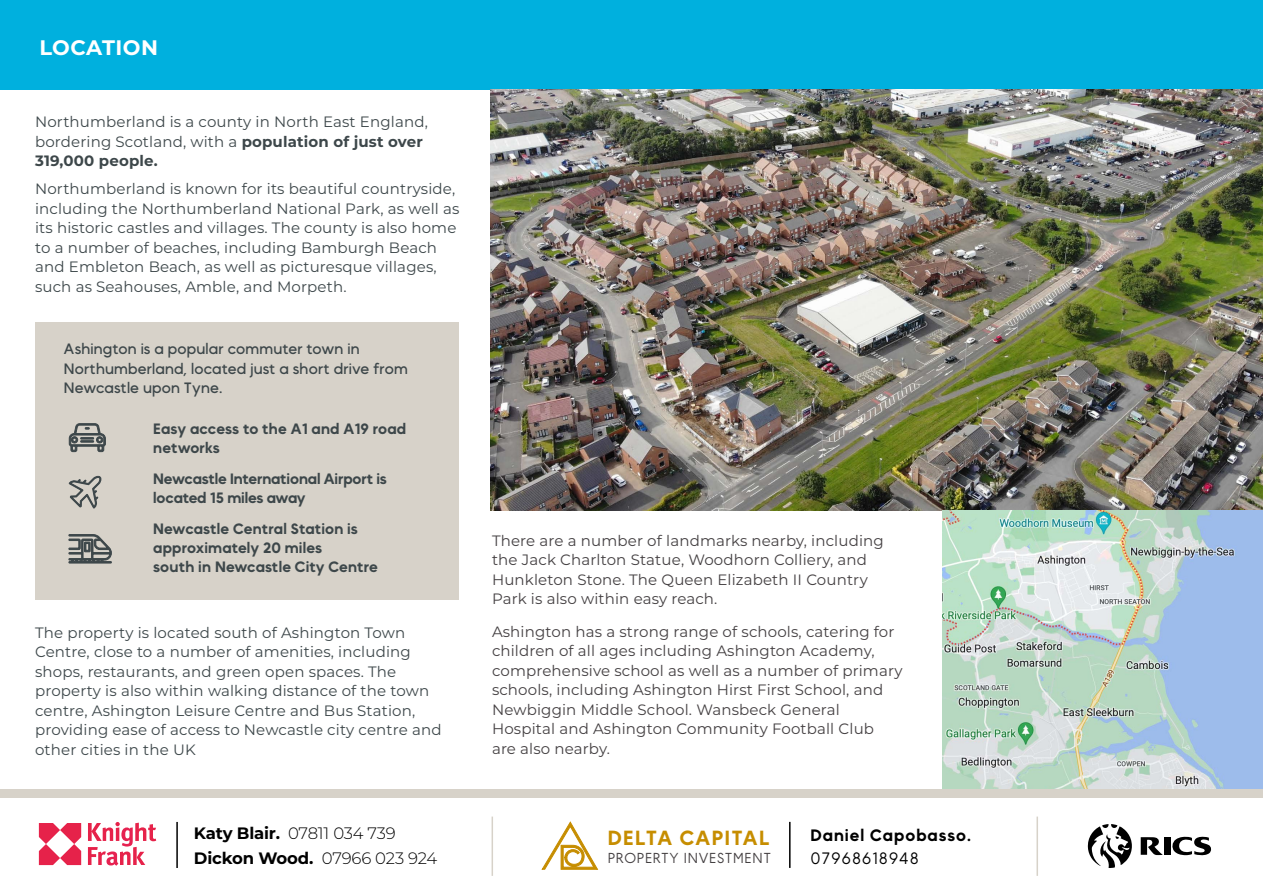
<style>
.page{position:relative;width:1263px;height:893px;background:#fff}
.page>*{position:absolute;margin:0;border:0;box-sizing:border-box;transform-origin:0 0}
.t1{font:700 21px "Montserrat";letter-spacing:.025em;color:#fff}
.t2{font:500 20.4px "MADE Okine Sans";letter-spacing:.07em;color:#c68d00}
.t3{font:300 16.5px/25.2px "Montserrat";letter-spacing:-.015em;color:#000}
.t4{font:500 16.5px "MADE Okine Sans";letter-spacing:.06em;color:#000}
.t5{font:300 16.5px "MADE Okine Sans";letter-spacing:.05em;color:#000}
.t6{font:15px/19.5px "Montserrat";letter-spacing:.01em;color:#3d474a}
.t7{font:15px/19.6px "Montserrat";letter-spacing:.01em;color:#444042}
.t8{font:500 15px/18.8px "MADE Okine Sans";color:#3d474a}
.t9{font:15px/19.5px "MADE Okine Sans";letter-spacing:.01em;color:#3d474a}
.t10{font:300 14.4px "MADE Okine Sans";letter-spacing:.05em;color:#444042}
.s1{font-weight:700}
</style>
<div class="page">
<div style="left:0;top:0;width:1263px;height:90px;background:#00b0de"></div>
<img style="left:490px;top:90px;width:773px;height:420px">
<img style="left:942px;top:510px;width:321px;height:279px">
<div style="left:35px;top:323px;width:424px;height:277px;background:#d7d2c9"></div>
<svg style="left:69px;top:423px;width:37px;height:29px"></svg>
<svg style="left:68px;top:475px;width:44px;height:88px"></svg>
<svg style="left:1141px;top:837px;width:22px;height:18px"></svg>
<svg style="left:1172px;top:837px;width:40px;height:18px"></svg>
<div style="left:1164px;top:837px;width:6px;height:18px;background:#000"></div>
<svg style="left:1087px;top:824px;width:45px;height:44px"></svg>
<svg style="left:39px;top:823px;width:42px;height:42px"></svg>
<svg style="left:88px;top:822px;width:68px;height:44px"></svg>
<hr style="left:176px;top:822px;width:2px;height:46px;background:#000">
<hr style="left:1036px;top:817px;width:2px;height:59px;background:#d7d2c9">
<hr style="left:492px;top:817px;width:1px;height:59px;background:#d7d2c9">
<div style="left:0;top:789px;width:1263px;height:8px;background:#d7d2c9"></div>
<svg style="left:542px;top:822px;width:56px;height:48px"></svg>
<hr style="left:789px;top:822px;width:1px;height:46px;background:#000">
<h1 class="t1" style="left:39px;top:33px;width:120px">LOCATION</h1>
<p class="t6" style="left:35px;top:111px;width:394px">Northumberland is a county in North East England, bordering Scotland, with a <span class="s1">population of just over<br>319,000 people.</span></p>
<p class="t6" style="left:35px;top:179px;width:426px">Northumberland is known for its beautiful countryside, including the Northumberland National Park, as well as its historic castles and villages. The county is also home to a number of beaches, including Bamburgh Beach and Embleton Beach, as well as picturesque villages, such as Seahouses, Amble, and Morpeth.</p>
<p class="t9" style="left:64px;top:339px;width:346px">Ashington is a popular commuter town in<br>Northumberland, located just a short drive from<br>Newcastle upon Tyne.</p>
<p class="t8" style="left:153px;top:419px;width:255px">Easy access to the A1 and A19 road networks</p>
<p class="t8" style="left:153px;top:470px;width:235px">Newcastle International Airport is located 15 miles away</p>
<p class="t8" style="left:153px;top:520px;width:226px">Newcastle Central Station is approximately 20 miles<br>south in Newcastle City Centre</p>
<p class="t7" style="left:492px;top:530px;width:393px">There are a number of landmarks nearby, including the Jack Charlton Statue, Woodhorn Colliery, and Hunkleton Stone. The Queen Elizabeth II Country Park is also within easy reach.</p>
<p class="t7" style="left:492px;top:621px;width:412px">Ashington has a strong range of schools, catering for children of all ages including Ashington Academy, comprehensive school as well as a number of primary schools, including Ashington Hirst First School, and Newbiggin Middle School. Wansbeck General Hospital and Ashington Community Football Club<br>are also nearby.</p>
<p class="t6" style="left:35px;top:622px;width:408px">The property is located south of Ashington Town Centre, close to a number of amenities, including shops, restaurants, and green open spaces. The property is also within walking distance of the town centre, Ashington Leisure Centre and Bus Station, providing ease of access to Newcastle city centre and other cities in the UK</p>
<p class="t3" style="left:194px;top:820px;width:245px"><span class="s1">Katy Blair.</span> 07811 034 739<br><span class="s1">Dickon Wood.</span> 07966 023 924</p>
<p class="t4" style="left:810px;top:825px;width:162px">Daniel Capobasso.</p>
<h2 class="t2" style="left:608px;top:826px;width:164px">DELTA CAPITAL</h2>
<p class="t10" style="left:608px;top:849px;width:165px">PROPERTY INVESTMENT</p>
<p class="t5" style="left:810px;top:848px;width:110px">07968618948</p>
</div>
